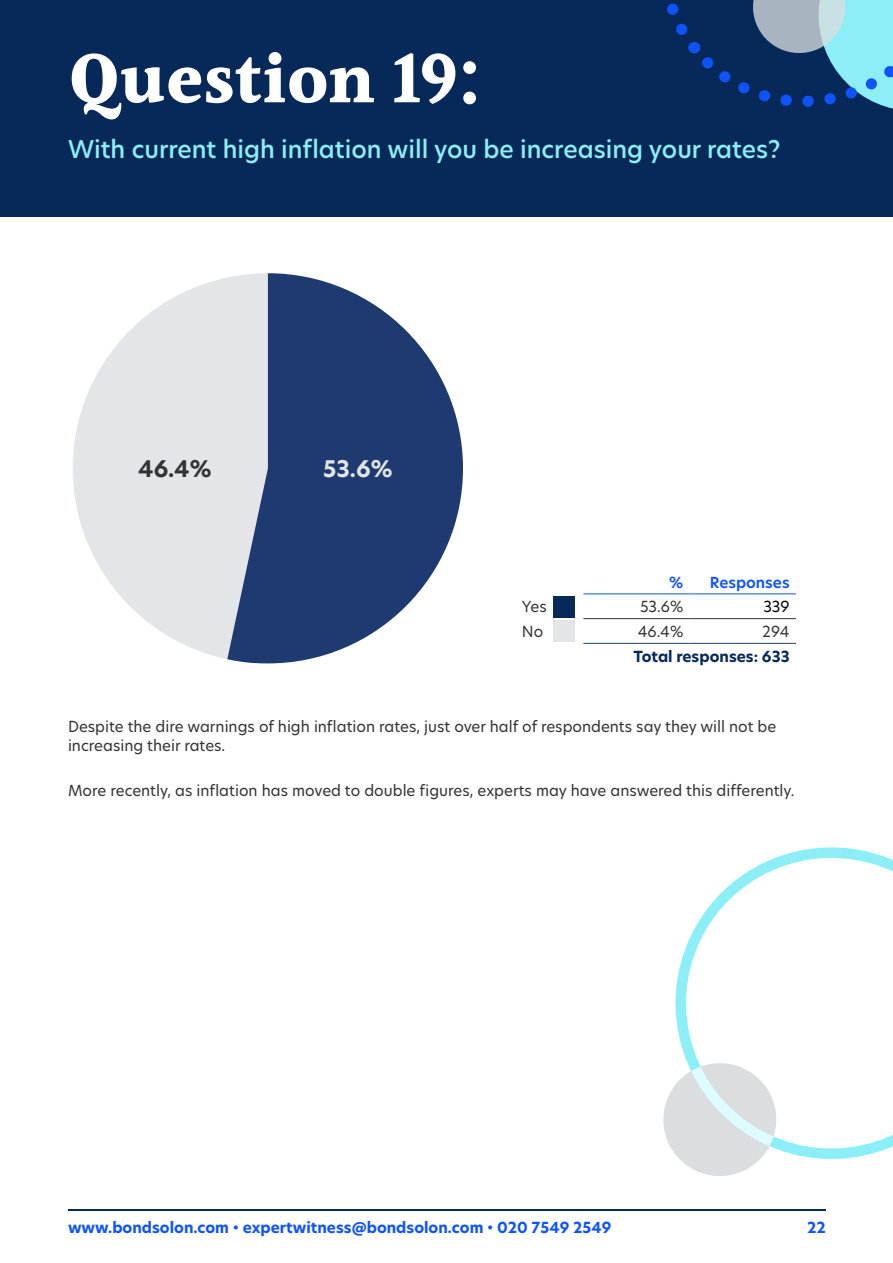
<style>
.page{position:relative;width:893px;height:1263px;background:#fff}
.page>*{position:absolute;margin:0;border:0;box-sizing:border-box;transform-origin:0 0}
.Ques_No{font:700 73.5px "Halant";color:#fff}
.Quesion_Small{font:500 24px "New Hero";color:#8ceff7}
.Paragraph{font:700 22.5px "New Hero";color:#333}
.Paragraph-2{font:700 22.5px "New Hero";color:#e1e4e6}
.Paragraph-3{font:15px/19.5px "New Hero";color:#333}
.t1{font:700 15px "New Hero";color:#0f54fa}
.t2{font:700 15px "New Hero";color:#062959}
.Paragraph-4{font:600 15px "New Hero";color:#0f54fa}
.Paragraph-5{font:15px "New Hero";color:#000}
</style>
<div class="page">
<div style="left:0;top:0;width:893px;height:217px;background:#062959"></div>
<svg style="left:667px;top:0;width:226px;height:109px"></svg>
<hr style="left:68px;top:1209px;width:757px;height:1px;background:#062959">
<svg style="left:73px;top:277px;width:154px;height:382px;fill:#e3e5e8"></svg>
<svg style="left:227px;top:273px;width:236px;height:390px;fill:#1e3a70"></svg>
<hr style="left:583px;top:618px;width:107px;height:1px;background:#333">
<hr style="left:690px;top:618px;width:106px;height:1px;background:#333">
<hr style="left:583px;top:593px;width:107px;height:1px;background:#0f54fa">
<hr style="left:690px;top:593px;width:106px;height:1px;background:#0f54fa">
<hr style="left:583px;top:643px;width:107px;height:1px;background:#38547a">
<hr style="left:690px;top:643px;width:106px;height:1px;background:#38547a">
<div style="left:554px;top:596px;width:21px;height:21px;background:#062959"></div>
<div style="left:554px;top:620px;width:21px;height:22px;background:#e3e5e8"></div>
<svg style="left:675px;top:847px;width:218px;height:312px"></svg>
<svg style="left:663px;top:1056px;width:120px;height:120px"></svg>
<p class="Ques_No" style="left:68px;top:26px;width:415px">Question 19:</p>
<p class="Quesion_Small" style="left:68px;top:133px;width:714px">With current high inflation will you be increasing your rates?</p>
<p class="Paragraph" style="left:138px;top:454px;width:75px">46.4%</p>
<p class="Paragraph-2" style="left:323px;top:454px;width:71px">53.6%</p>
<p class="Paragraph-4" style="left:669px;top:572px;width:16px">%</p>
<p class="Paragraph-4" style="left:710px;top:572px;width:81px">Responses</p>
<p class="Paragraph-3" style="left:522px;top:597px;width:26px">Yes</p>
<p class="Paragraph-3" style="left:640px;top:597px;width:45px">53.6%</p>
<p class="Paragraph-5" style="left:763px;top:596px;width:28px">339</p>
<p class="Paragraph-3" style="left:522px;top:621px;width:23px">No</p>
<p class="Paragraph-3" style="left:638px;top:621px;width:47px">46.4%</p>
<p class="Paragraph-3" style="left:762px;top:621px;width:29px">294</p>
<p class="t2" style="left:633px;top:646px;width:158px">Total responses: 633</p>
<p class="Paragraph-3" style="left:68px;top:716px;width:710px">Despite the dire warnings of high inflation rates, just over half of respondents say they will not be increasing their rates.</p>
<p class="Paragraph-3" style="left:68px;top:781px;width:728px">More recently, as inflation has moved to double figures, experts may have answered this differently.</p>
<p class="t1" style="left:68px;top:1217px;width:545px">www.bondsolon.com • expertwitness@bondsolon.com • 020 7549 2549</p>
<p class="t1" style="left:807px;top:1217px;width:20px">22</p>
</div>
